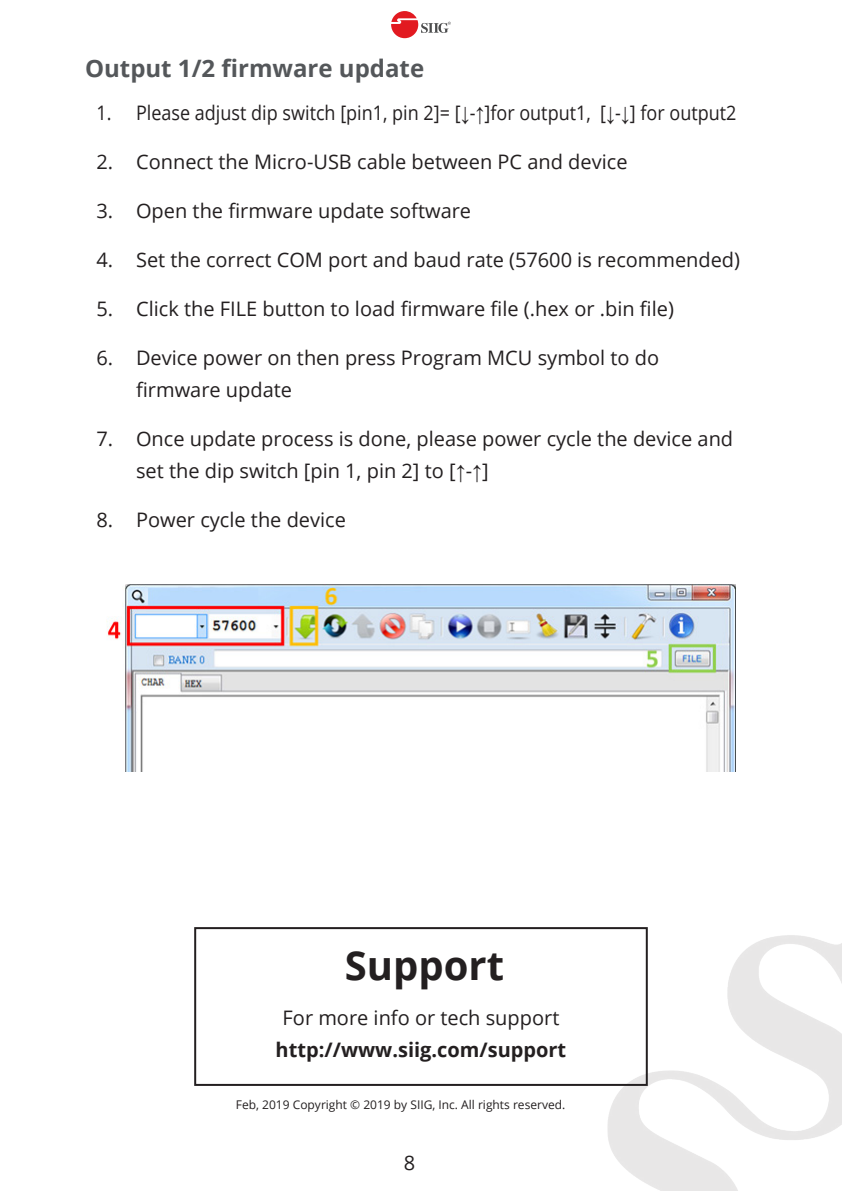
<style>
.page{position:relative;width:842px;height:1191px;background:#fff}
.page>*{position:absolute;margin:0;border:0;box-sizing:border-box;transform-origin:0 0}
.Item{font:700 40px "Open Sans";color:#231f20}
.t1{font:700 24px "Open Sans";color:#54575a}
.Normal_Text{font:20px/32px "Open Sans";color:#231f20}
.Normal_Text-2{font:20px "Open Sans";color:#231f20;scale:.9 1}
.Normal_Text-3{font:700 20px "Open Sans";color:#231f20}
.Small_Text{font:12px "Open Sans";color:#231f20}
.s1{font-family:"Arial";font-weight:700}
</style>
<div class="page">
<img style="left:607px;top:935px;width:235px;height:256px">
<svg style="left:391px;top:11px;width:60px;height:27px"></svg>
<div style="left:194px;top:927px;width:454px;height:159px;border:2px solid #231f20"></div>
<img style="left:106px;top:584px;width:629px;height:187px">
<p class="t1" style="left:85px;top:52px;width:341px">Output 1/2 firmware update</p>
<p class="Normal_Text-2" style="left:96px;top:99px;width:713px">1. Please adjust dip switch [pin1, pin 2]= [<span class="s1">↓</span>-<span class="s1">↑</span>]for output1, [<span class="s1">↓</span>-<span class="s1">↓</span>] for output2</p>
<p class="Normal_Text" style="left:96px;top:145px;width:533px">2. Connect the Micro-USB cable between PC and device</p>
<p class="Normal_Text" style="left:96px;top:194px;width:376px">3. Open the firmware update software</p>
<p class="Normal_Text" style="left:96px;top:243px;width:645px">4. Set the correct COM port and baud rate (57600 is recommended)</p>
<p class="Normal_Text" style="left:96px;top:292px;width:579px">5. Click the FILE button to load firmware file (.hex or .bin file)</p>
<p class="Normal_Text" style="left:136px;top:341px;width:525px;text-indent:-40px">6. Device power on then press Program MCU symbol to do firmware update</p>
<p class="Normal_Text" style="left:136px;top:422px;width:599px;text-indent:-40px">7. Once update process is done, please power cycle the device and set the dip switch [pin 1, pin 2] to [<span class="s1">↑</span>-<span class="s1">↑</span>]</p>
<p class="Normal_Text" style="left:96px;top:503px;width:251px">8. Power cycle the device</p>
<p class="Item" style="left:345px;top:937px;width:161px">Support</p>
<p class="Normal_Text" style="left:283px;top:1001px;width:278px">For more info or tech support</p>
<p class="Normal_Text-3" style="left:276px;top:1035px;width:292px">http://www.siig.com/support</p>
<p class="Small_Text" style="left:236px;top:1096px;width:331px">Feb, 2019 Copyright © 2019 by SIIG, Inc. All rights reserved.</p>
<p class="Normal_Text" style="left:404px;top:1146px;width:13px">8</p>
</div>
